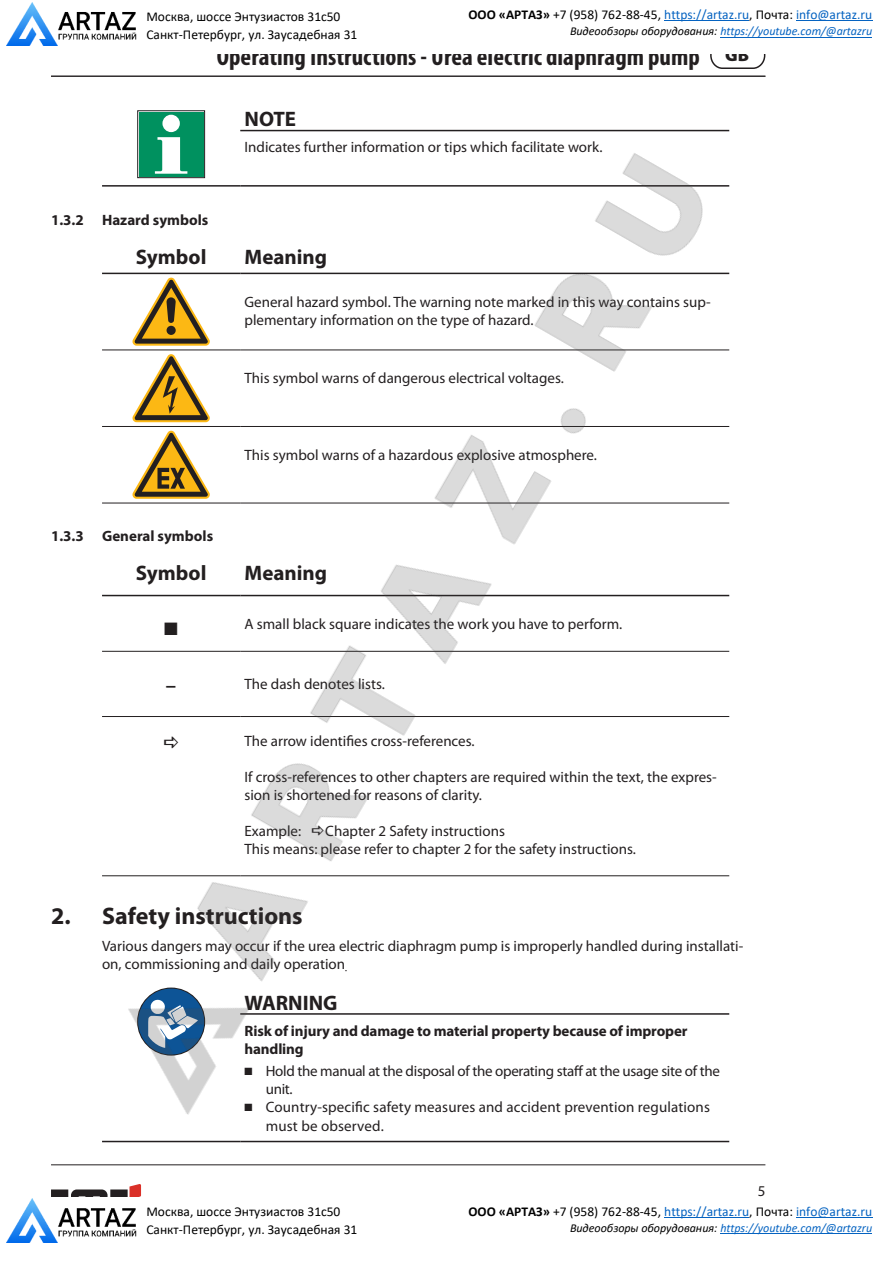
<style>
.page{position:relative;width:893px;height:1263px;background:#fff}
.page>*{position:absolute;margin:0;border:0;box-sizing:border-box;transform-origin:0 0}
.t1{font:700 condensed 25.5px "Myriad Pro";color:#231f20}
.t2{font:700 24px "Myriad Pro";color:#231f20}
.t3{font:700 21px "Myriad Pro";color:#231f20}
.t4{font:18px "Zapf Dingbats ITC";color:#231f20}
.t5{font:700 18px "Times";color:#231f20}
.t6{font:15px/18px "Myriad Pro";color:#231f20}
.t7{font:700 15px/18px "Myriad Pro";letter-spacing:-.01em;color:#231f20}
.t8{font:15px/18px "Myriad Pro";letter-spacing:-.02em;color:#231f20}
.t9{font:13.5px "Calibri";color:#0563c1}
.t10{font:13.5px/17.7px "Calibri";color:#000}
.t11{font:italic 12px "Calibri";letter-spacing:-.005em;color:#0563c1}
.s1{font-weight:700;color:#000}
.s2{color:#000}
.s3{font-weight:900;font-stretch:normal;font-size:18px}
</style>
<div class="page">
<hr style="left:51px;top:1164px;width:714px;height:1px;background:#231f20">
<hr style="left:51px;top:76px;width:714px;height:1px;background:#231f20">
<div style="left:710px;top:41px;width:55px;height:28px;border:2px solid #231f20;border-radius:12px"></div>
<svg style="left:51px;top:1184px;width:91px;height:13px"></svg>
<hr style="left:240px;top:130px;width:489px;height:1px;background:#231f20">
<svg style="left:137px;top:110px;width:68px;height:22px"></svg>
<hr style="left:240px;top:1141px;width:489px;height:1px;background:#231f20">
<hr style="left:102px;top:1141px;width:138px;height:1px;background:#231f20">
<hr style="left:664px;top:1217px;width:85px;height:1px;background:#0563c1">
<hr style="left:796px;top:1217px;width:76px;height:1px;background:#0563c1">
<hr style="left:720px;top:1233px;width:152px;height:1px;background:#0563c1">
<img style="left:6px;top:1199px;width:130px;height:43px">
<img style="left:102px;top:132px;width:628px;height:983px">
<div style="left:384px;top:0;width:509px;height:53px;background:#fff"></div>
<hr style="left:664px;top:20px;width:85px;height:1px;background:#0563c1">
<hr style="left:796px;top:20px;width:76px;height:1px;background:#0563c1">
<hr style="left:720px;top:37px;width:152px;height:1px;background:#0563c1">
<img style="left:6px;top:2px;width:130px;height:44px">
<svg style="left:164px;top:737px;width:14px;height:11px"></svg>
<svg style="left:312px;top:825px;width:28px;height:11px"></svg>
<p class="t10" style="left:146px;top:9px;width:213px">Москва, шоссе Энтузиастов 31с50<br>Санкт-Петербург, ул. Заусадебная 31</p>
<p class="t9" style="left:468px;top:9px;width:405px"><span class="s1">ООО «АРТАЗ»</span> <span class="s2">+7 (958) 762-88-45,</span> https://artaz.ru<span class="s2">, Почта:</span> info@artaz.ru</p>
<p class="t11" style="left:570px;top:26px;width:304px"><span class="s2">Видеообзоры оборудования:</span> https://youtube.com/@artazru</p>
<h1 class="t1" style="left:217px;top:41px;width:534px">Operating Instructions - Urea electric diaphragm pump <span class="s3">GB</span></h1>
<h3 class="t3" style="left:244px;top:106px;width:53px">NOTE</h3>
<p class="t6" style="left:244px;top:138px;width:359px">Indicates further information or tips which facilitate work.</p>
<p class="t7" style="left:51px;top:210px;width:159px">1.3.2 Hazard symbols</p>
<h3 class="t3" style="left:136px;top:243px;width:72px">Symbol</h3>
<h3 class="t3" style="left:244px;top:243px;width:84px">Meaning</h3>
<p class="t6" style="left:244px;top:293px;width:468px">General hazard symbol. The warning note marked in this way contains sup&shy;plementary information on the type of hazard.</p>
<p class="t6" style="left:244px;top:369px;width:321px">This symbol warns of dangerous electrical voltages.</p>
<p class="t6" style="left:244px;top:446px;width:354px">This symbol warns of a hazardous explosive atmosphere.</p>
<p class="t7" style="left:51px;top:527px;width:164px">1.3.3 General symbols</p>
<h3 class="t3" style="left:136px;top:559px;width:72px">Symbol</h3>
<h3 class="t3" style="left:244px;top:559px;width:84px">Meaning</h3>
<p class="t4" style="left:164px;top:620px;width:14px">■</p>
<p class="t6" style="left:244px;top:615px;width:379px">A small black square indicates the work you have to perform.</p>
<p class="t5" style="left:167px;top:667px;width:10px">–</p>
<p class="t6" style="left:244px;top:675px;width:142px">The dash denotes lists.</p>
<p class="t6" style="left:244px;top:731px;width:232px">The arrow identifies cross-references.</p>
<p class="t6" style="left:244px;top:767px;width:474px">If cross-references to other chapters are required within the text, the expres&shy;sion is shortened for reasons of clarity.</p>
<p class="t6" style="left:244px;top:821px;width:58px">Example:</p>
<p class="t6" style="left:244px;top:821px;width:393px;text-indent:81px">Chapter 2 Safety instructions<br>This means: please refer to chapter 2 for the safety instructions.</p>
<h2 class="t2" style="left:51px;top:900px;width:253px">2. Safety instructions</h2>
<p class="t6" style="left:102px;top:936px;width:643px">Various dangers may occur if the urea electric diaphragm pump is improperly handled during installati&shy;on, commissioning and daily operation.</p>
<h3 class="t3" style="left:244px;top:989px;width:95px">WARNING</h3>
<p class="t7" style="left:244px;top:1021px;width:445px">Risk of injury and damage to material property because of improper handling</p>
<p class="t8" style="left:266px;top:1062px;width:456px;text-indent:-21px">■ Hold the manual at the disposal of the operating staff at the usage site of the unit.</p>
<p class="t6" style="left:266px;top:1097px;width:446px;line-height:18.8px;text-indent:-21px">■ Country-specific safety measures and accident prevention regulations must be observed.</p>
<p class="t6" style="left:758px;top:1181px;width:9px">5</p>
<p class="t10" style="left:146px;top:1204px;width:213px">Москва, шоссе Энтузиастов 31с50<br>Санкт-Петербург, ул. Заусадебная 31</p>
<p class="t9" style="left:468px;top:1206px;width:405px"><span class="s1">ООО «АРТАЗ»</span> <span class="s2">+7 (958) 762-88-45,</span> https://artaz.ru<span class="s2">, Почта:</span> info@artaz.ru</p>
<p class="t11" style="left:570px;top:1223px;width:304px"><span class="s2">Видеообзоры оборудования:</span> https://youtube.com/@artazru</p>
</div>
